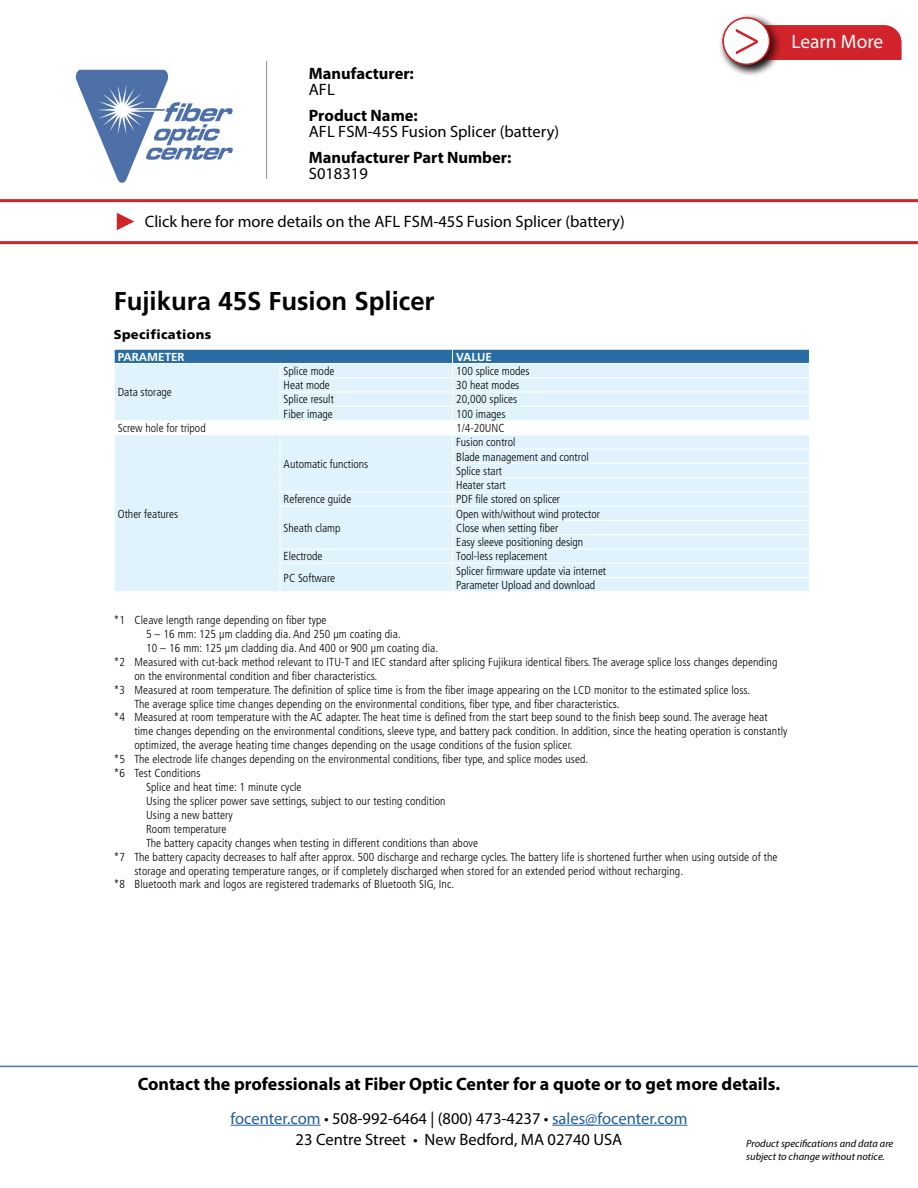
<style>
.page{position:relative;width:918px;height:1188px;background:#fff}
.page>*{position:absolute;margin:0;border:0;box-sizing:border-box;transform-origin:0 0}
.t1{font:51px "Minion Pro";color:#d2232a}
.t2{font:700 25.8px "Frutiger LT Std";color:#000}
.t3{font:19.5px "Myriad Pro";color:#fff}
.t4{font:700 18px "Myriad Pro";color:#000}
.t5{font:16.5px/16.5px "Myriad Pro";color:#000}
.t6{font:16.5px "Myriad Pro";color:#215e9e}
.t7{font:700 16.5px/16.5px "Myriad Pro";color:#000}
.t8{font:900 12.9px "Frutiger LT Std";letter-spacing:.025em;color:#000}
.t9{font:300 condensed 11.55px/14.2px "Frutiger LT Std";letter-spacing:.01em;color:#000}
.t10{font:700 11.55px "Frutiger LT Std";color:#fff}
.t11{font:italic 10.5px "Myriad Pro";color:#000}
.s1{font-weight:400}
.s2{font-weight:700}
.s3{color:#000}
</style>
<div class="page">
<hr style="left:231px;top:1125px;width:90px;height:1px;background:#215e9e">
<hr style="left:552px;top:1125px;width:135px;height:1px;background:#215e9e">
<hr style="left:0;top:1066px;width:918px;height:1px;background:#4f70a8">
<img style="left:75px;top:69px;width:158px;height:114px">
<hr style="left:266px;top:61px;width:1px;height:118px;background:#8a8c8e">
<hr style="left:0;top:241px;width:918px;height:3px;background:#d2232a">
<svg style="left:117px;top:213px;width:17px;height:17px"></svg>
<div style="left:783px;top:25px;width:118px;height:35px;background:#d2232a"></div>
<div style="left:718px;top:13px;width:65px;height:64px;background:#000;opacity:.75"></div>
<div style="left:723px;top:18px;width:47px;height:46px;background:#fff;border-radius:50%"></div>
<div style="left:723px;top:17px;width:47px;height:48px;border:1px solid #d2232a;border-radius:50%"></div>
<hr style="left:0;top:199px;width:918px;height:3px;background:#d2232a">
<svg style="left:114px;top:349px;width:696px;height:242px;background:#d9ecf8"></svg>
<p class="t7" style="left:309px;top:64px;width:107px">Manufacturer:<br><span class="s1">AFL</span></p>
<p class="t5" style="left:309px;top:107px;width:252px"><span class="s2">Product Name:<br></span>AFL FSM-45S Fusion Splicer (battery)</p>
<p class="t7" style="left:309px;top:148px;width:204px">Manufacturer Part Number:</p>
<p class="t5" style="left:309px;top:165px;width:60px">S018319</p>
<p class="t5" style="left:145px;top:213px;width:481px">Click here for more details on the AFL FSM-45S Fusion Splicer (battery)</p>
<p class="t2" style="left:114px;top:286px;width:322px">Fujikura 45S Fusion Splicer</p>
<p class="t8" style="left:114px;top:326px;width:99px">Specifications</p>
<p class="t10" style="left:118px;top:350px;width:68px">PARAMETER</p>
<p class="t10" style="left:456px;top:350px;width:37px">VALUE</p>
<p class="t9" style="left:118px;top:385px;width:55px">Data storage</p>
<p class="t9" style="left:284px;top:364px;width:52px">Splice mode</p>
<p class="t9" style="left:456px;top:364px;width:75px">100 splice modes</p>
<p class="t9" style="left:284px;top:378px;width:48px">Heat mode</p>
<p class="t9" style="left:456px;top:378px;width:65px">30 heat modes</p>
<p class="t9" style="left:284px;top:393px;width:52px">Splice result</p>
<p class="t9" style="left:456px;top:393px;width:62px">20,000 splices</p>
<p class="t9" style="left:284px;top:407px;width:51px">Fiber image</p>
<p class="t9" style="left:456px;top:407px;width:51px">100 images</p>
<p class="t9" style="left:118px;top:421px;width:89px">Screw hole for tripod</p>
<p class="t9" style="left:456px;top:421px;width:50px">1/4-20UNC</p>
<p class="t9" style="left:118px;top:507px;width:62px">Other features</p>
<p class="t9" style="left:284px;top:457px;width:86px">Automatic functions</p>
<p class="t9" style="left:456px;top:435px;width:134px">Fusion control<br>Blade management and control<br>Splice start<br>Heater start</p>
<p class="t9" style="left:284px;top:492px;width:69px">Reference guide</p>
<p class="t9" style="left:456px;top:492px;width:105px">PDF file stored on splicer</p>
<p class="t9" style="left:284px;top:521px;width:58px">Sheath clamp</p>
<p class="t9" style="left:456px;top:507px;width:145px">Open with/without wind protector<br>Close when setting fiber<br>Easy sleeve positioning design</p>
<p class="t1" style="left:733px;top:4px;width:30px">&gt;</p>
<p class="t3" style="left:791px;top:30px;width:93px">Learn More</p>
<p class="t9" style="left:284px;top:549px;width:40px">Electrode</p>
<p class="t9" style="left:456px;top:549px;width:93px">Tool-less replacement</p>
<p class="t9" style="left:284px;top:571px;width:53px">PC Software</p>
<p class="t9" style="left:456px;top:564px;width:151px">Splicer firmware update via internet<br>Parameter Upload and download</p>
<p class="t9" style="left:114px;top:613px;width:214px">*1 Cleave length range depending on fiber type</p>
<p class="t9" style="left:146px;top:627px;width:256px">5 – 16 mm: 125 µm cladding dia. And 250 µm coating dia.</p>
<p class="t9" style="left:146px;top:641px;width:294px">10 – 16 mm: 125 µm cladding dia. And 400 or 900 µm coating dia.</p>
<p class="t9" style="left:114px;top:655px;width:665px">*2 Measured with cut-back method relevant to ITU-T and IEC standard after splicing Fujikura identical fibers. The average splice loss changes depending</p>
<p class="t9" style="left:134px;top:669px;width:244px">on the environmental condition and fiber characteristics.</p>
<p class="t9" style="left:114px;top:683px;width:638px">*3 Measured at room temperature. The definition of splice time is from the fiber image appearing on the LCD monitor to the estimated splice loss.</p>
<p class="t9" style="left:134px;top:697px;width:487px">The average splice time changes depending on the environmental conditions, fiber type, and fiber characteristics.</p>
<p class="t9" style="left:114px;top:710px;width:655px">*4 Measured at room temperature with the AC adapter. The heat time is defined from the start beep sound to the finish beep sound. The average heat</p>
<p class="t9" style="left:134px;top:724px;width:654px">time changes depending on the environmental conditions, sleeve type, and battery pack condition. In addition, since the heating operation is constantly</p>
<p class="t9" style="left:134px;top:738px;width:440px">optimized, the average heating time changes depending on the usage conditions of the fusion splicer.</p>
<p class="t9" style="left:114px;top:752px;width:476px">*5 The electrode life changes depending on the environmental conditions, fiber type, and splice modes used.</p>
<p class="t9" style="left:114px;top:766px;width:88px">*6 Test Conditions</p>
<p class="t9" style="left:146px;top:780px;width:157px">Splice and heat time: 1 minute cycle</p>
<p class="t9" style="left:146px;top:794px;width:301px">Using the splicer power save settings, subject to our testing condition</p>
<p class="t9" style="left:146px;top:808px;width:88px">Using a new battery</p>
<p class="t9" style="left:146px;top:822px;width:82px">Room temperature</p>
<p class="t9" style="left:146px;top:836px;width:334px">The battery capacity changes when testing in different conditions than above</p>
<p class="t9" style="left:114px;top:850px;width:665px">*7 The battery capacity decreases to half after approx. 500 discharge and recharge cycles. The battery life is shortened further when using outside of the</p>
<p class="t9" style="left:134px;top:864px;width:550px">storage and operating temperature ranges, or if completely discharged when stored for an extended period without recharging.</p>
<p class="t9" style="left:114px;top:878px;width:342px">*8 Bluetooth mark and logos are registered trademarks of Bluetooth SIG, Inc.</p>
<p class="t4" style="left:138px;top:1072px;width:644px">Contact the professionals at Fiber Optic Center for a quote or to get more details.</p>
<p class="t6" style="left:231px;top:1108px;width:458px">focenter.com <span class="s3">• 508-992-6464 | (800) 473-4237 •</span> sales@focenter.com</p>
<p class="t5" style="left:296px;top:1131px;width:328px">23 Centre Street • New Bedford, MA 02740 USA</p>
<p class="t11" style="left:746px;top:1137px;width:149px">Product specifications and data are</p>
<p class="t11" style="left:746px;top:1150px;width:140px">subject to change without notice.</p>
</div>
